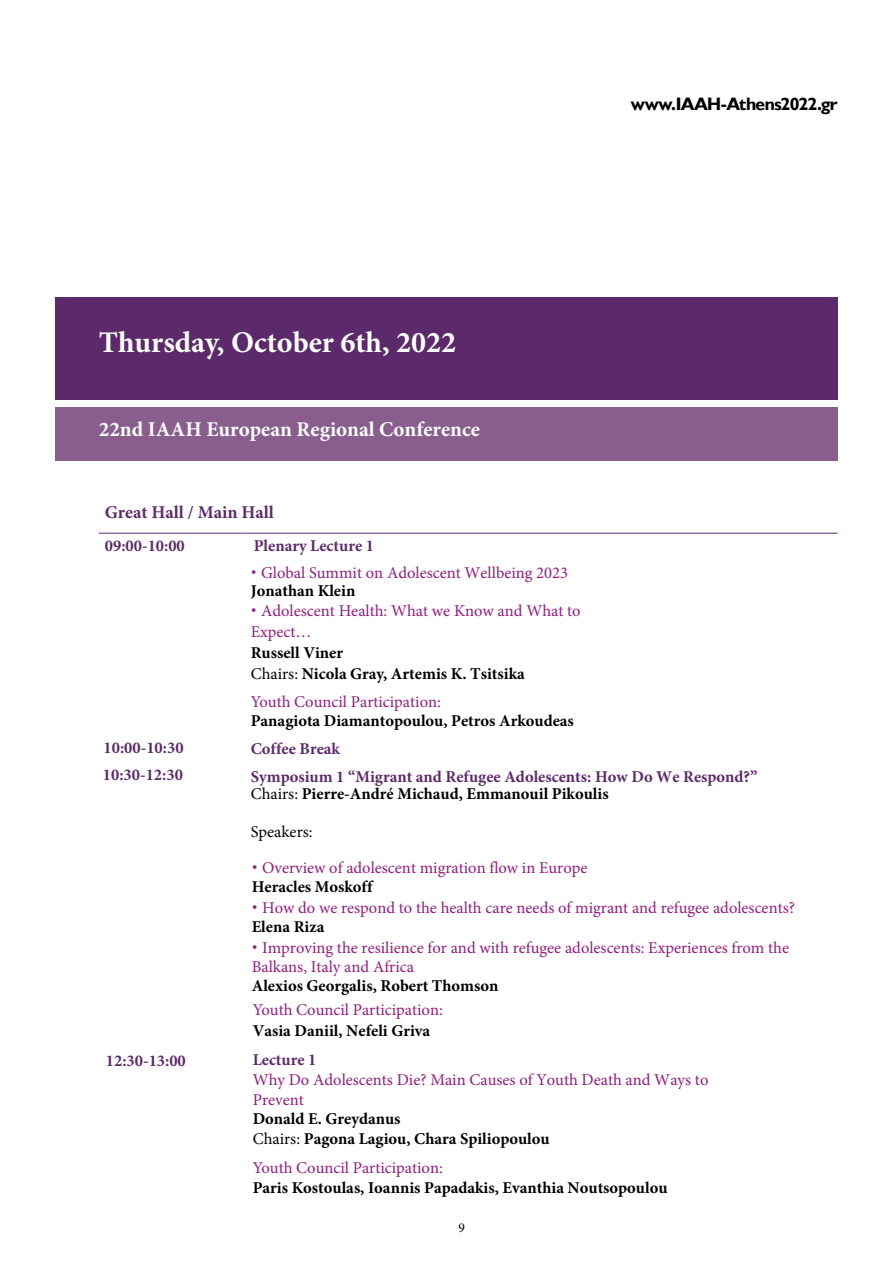
<style>
.page{position:relative;width:893px;height:1263px;background:#fff}
.page>*{position:absolute;margin:0;border:0;box-sizing:border-box;transform-origin:0 0}
.t1{font:700 30px "Minion Pro";color:#fff}
.t2{font:700 21px "Minion Pro";color:#fff}
.t3{font:700 18px "Gill Sans Hel";letter-spacing:-.03em;color:#000}
.t4{font:700 18px "Minion Pro";color:#5c2a6b}
.t5{font:16.5px/19.5px "Minion Pro";color:#951b81}
.t6{font:700 16.5px/20.7px "Minion Pro";color:#000}
.t7{font:700 16.5px/26.2px "Minion Pro";color:#5c2a6b}
.t8{font:16.5px "Minion Pro";color:#000}
.t9{font:13.5px "Minion Pro";color:#000}
.s1{font-family:"Helvetica Neue"}
.s2{font-weight:700;color:#000}
.s3{font-weight:400}
</style>
<div class="page">
<div style="left:55px;top:298px;width:783px;height:102px;background:#5c2a6b"></div>
<hr style="left:99px;top:533px;width:149px;height:1px;background:#5c2a6b">
<hr style="left:248px;top:533px;width:590px;height:1px;background:#5c2a6b">
<div style="left:55px;top:407px;width:783px;height:54px;background:#895e8e"></div>
<h1 class="t1" style="left:99px;top:322px;width:359px">Thursday, October 6th, 2022</h1>
<p class="t2" style="left:99px;top:414px;width:383px">22nd IAAH European Regional Conference</p>
<p class="t4" style="left:105px;top:499px;width:171px">Great Hall / Main Hall</p>
<p class="t7" style="left:105px;top:532px;width:82px">09:00-10:00</p>
<p class="t7" style="left:254px;top:532px;width:122px">Plenary Lecture 1</p>
<p class="t3" style="left:631px;top:94px;width:208px">www.IAAH-Athens2022.gr</p>
<p class="t7" style="left:103px;top:735px;width:82px">10:00-10:30<br>10:30-12:30</p>
<p class="t7" style="left:106px;top:1047px;width:82px">12:30-13:00</p>
<p class="t5" style="left:251px;top:564px;width:319px;line-height:18.1px"><span class="s1">•</span> Global Summit on Adolescent Wellbeing 2023<br><span class="s2">Jonathan Klein</span></p>
<p class="t5" style="left:251px;top:601px;width:331px;line-height:20.7px"><span class="s1">•</span> Adolescent Health: What we Know and What to<br>Expect…</p>
<p class="t6" style="left:251px;top:642px;width:276px">Russell Viner<br><span class="s3">Chairs:</span> Nicola Gray, Artemis K. Tsitsika</p>
<p class="t5" style="left:251px;top:692px;width:192px">Youth Council Participation:</p>
<p class="t6" style="left:251px;top:710px;width:325px">Panagiota Diamantopoulou, Petros Arkoudeas</p>
<p class="t7" style="left:251px;top:734px;width:508px;line-height:28.3px">Coffee Break<br>Symposium 1 “Migrant and Refugee Adolescents: How Do We Respond?”</p>
<p class="t6" style="left:251px;top:783px;width:359px"><span class="s3">Chairs:</span> Pierre-André Michaud, Emmanouil Pikoulis</p>
<p class="t8" style="left:251px;top:821px;width:63px">Speakers:</p>
<p class="t5" style="left:252px;top:858px;width:337px"><span class="s1">•</span> Overview of adolescent migration flow in Europe<br><span class="s2">Heracles Moskoff</span></p>
<p class="t5" style="left:252px;top:898px;width:545px"><span class="s1">•</span> How do we respond to the health care needs of migrant and refugee adolescents?<br><span class="s2">Elena Riza</span></p>
<p class="t5" style="left:252px;top:938px;width:539px;line-height:19px"><span class="s1">•</span> Improving the resilience for and with refugee adolescents: Experiences from the<br>Balkans, Italy and Africa</p>
<p class="t6" style="left:252px;top:975px;width:248px">Alexios Georgalis, Robert Thomson</p>
<p class="t5" style="left:253px;top:1000px;width:192px">Youth Council Participation:</p>
<p class="t6" style="left:253px;top:1020px;width:179px">Vasia Daniil, Nefeli Griva</p>
<p class="t7" style="left:253px;top:1046px;width:65px">Lecture 1</p>
<p class="t5" style="left:253px;top:1069px;width:457px;line-height:20px">Why Do Adolescents Die? Main Causes of Youth Death and Ways to<br>Prevent</p>
<p class="t6" style="left:253px;top:1109px;width:298px;line-height:20px">Donald E. Greydanus<br><span class="s3">Chairs:</span> Pagona Lagiou, Chara Spiliopoulou</p>
<p class="t5" style="left:253px;top:1158px;width:192px">Youth Council Participation:</p>
<p class="t6" style="left:253px;top:1177px;width:416px">Paris Kostoulas, Ioannis Papadakis, Evanthia Noutsopoulou</p>
<p class="t9" style="left:459px;top:1218px;width:8px">9</p>
</div>
